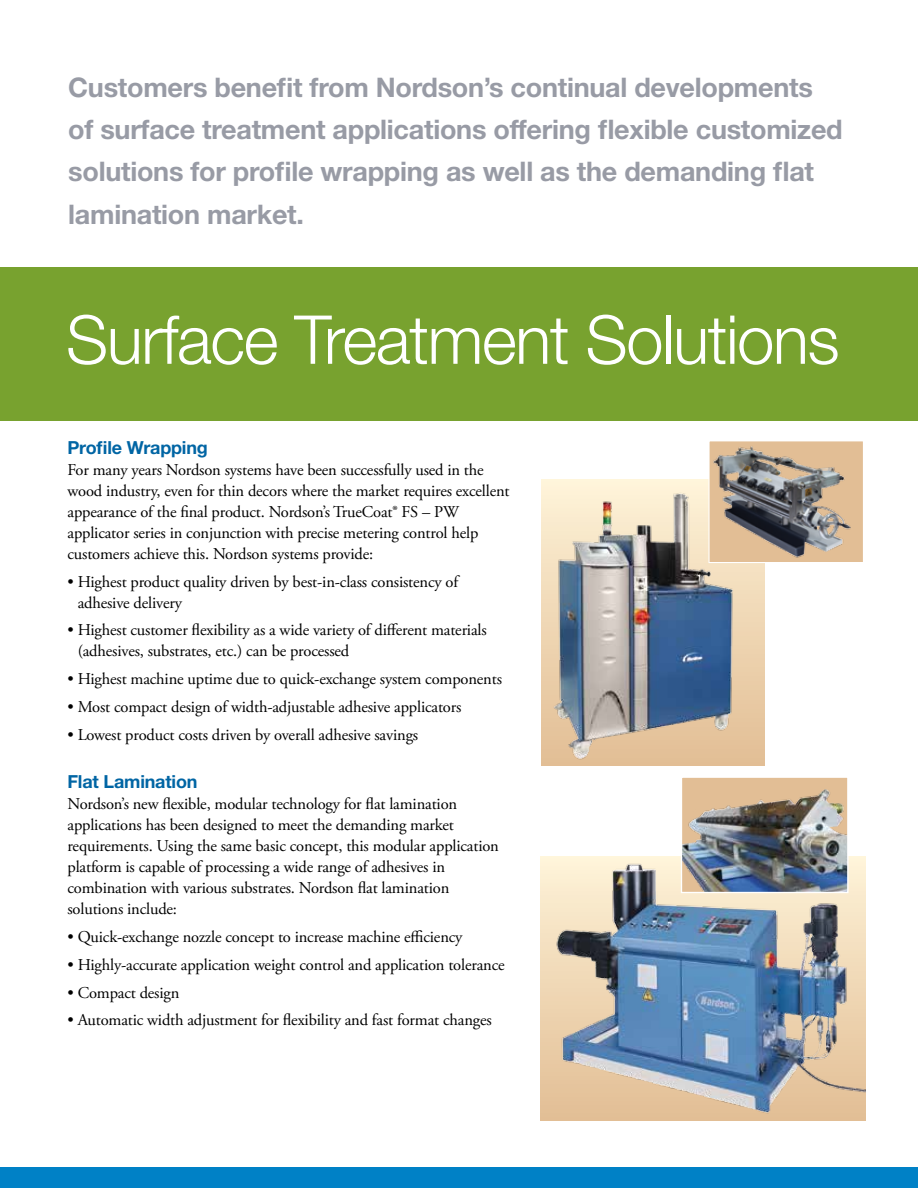
<style>
.page{position:relative;width:918px;height:1188px;background:#fff}
.page>*{position:absolute;margin:0;border:0;box-sizing:border-box;transform-origin:0 0}
.t1{font:300 67.5px "Helvetica Neue LT Std";letter-spacing:-.02em;color:#fff}
.t2{font:700 27px/42px "Helvetica Neue LT Std";letter-spacing:-.01em;color:#989ba5}
.t3{font:700 18px "Helvetica Neue LT Std";letter-spacing:-.01em;color:#0065a4}
.t4{font:16.5px/21px "Adobe Garamond Pro";letter-spacing:-.01em;color:#000}
</style>
<div class="page">
<div style="left:0;top:1167px;width:918px;height:21px;background:#0081c6"></div>
<div style="left:0;top:267px;width:918px;height:154px;background:#78a22f"></div>
<img style="left:541px;top:482px;width:222px;height:283px">
<img style="left:540px;top:858px;width:325px;height:263px">
<img style="left:710px;top:442px;width:152px;height:119px">
<div style="left:708px;top:440px;width:156px;height:123px;border:1px solid #fff"></div>
<img style="left:683px;top:778px;width:164px;height:113px">
<div style="left:681px;top:776px;width:168px;height:117px;border:1px solid #fff"></div>
<h2 class="t2" style="left:68px;top:66px;width:776px">Customers benefit from Nordson’s continual developments of surface treatment applications offering flexible customized solutions for profile wrapping as well as the demanding flat lamination market.</h2>
<h1 class="t1" style="left:66px;top:299px;width:775px">Surface Treatment Solutions</h1>
<p class="t3" style="left:68px;top:436px;width:142px">Profile Wrapping</p>
<p class="t4" style="left:68px;top:460px;width:444px">For many years Nordson systems have been successfully used in the wood industry, even for thin decors where the market requires excellent appearance of the final product. Nordson’s TrueCoat® FS – PW applicator series in conjunction with precise metering control help customers achieve this. Nordson systems provide:</p>
<p class="t4" style="left:78px;top:572px;width:382px;text-indent:-10px">• Highest product quality driven by best-in-class consistency of adhesive delivery</p>
<p class="t4" style="left:78px;top:620px;width:411px;text-indent:-10px">• Highest customer flexibility as a wide variety of different materials (adhesives, substrates, etc.) can be processed</p>
<p class="t4" style="left:68px;top:669px;width:436px">• Highest machine uptime due to quick-exchange system components</p>
<p class="t4" style="left:68px;top:697px;width:395px">• Most compact design of width-adjustable adhesive applicators</p>
<p class="t4" style="left:68px;top:725px;width:352px">• Lowest product costs driven by overall adhesive savings</p>
<p class="t3" style="left:68px;top:771px;width:132px">Flat Lamination</p>
<p class="t4" style="left:68px;top:794px;width:433px">Nordson’s new flexible, modular technology for flat lamination applications has been designed to meet the demanding market requirements. Using the same basic concept, this modular application platform is capable of processing a wide range of adhesives in combination with various substrates. Nordson flat lamination solutions include:</p>
<p class="t4" style="left:68px;top:927px;width:397px">• Quick-exchange nozzle concept to increase machine efficiency</p>
<p class="t4" style="left:68px;top:955px;width:439px">• Highly-accurate application weight control and application tolerance</p>
<p class="t4" style="left:68px;top:983px;width:113px">• Compact design</p>
<p class="t4" style="left:68px;top:1010px;width:426px">• Automatic width adjustment for flexibility and fast format changes</p>
</div>
